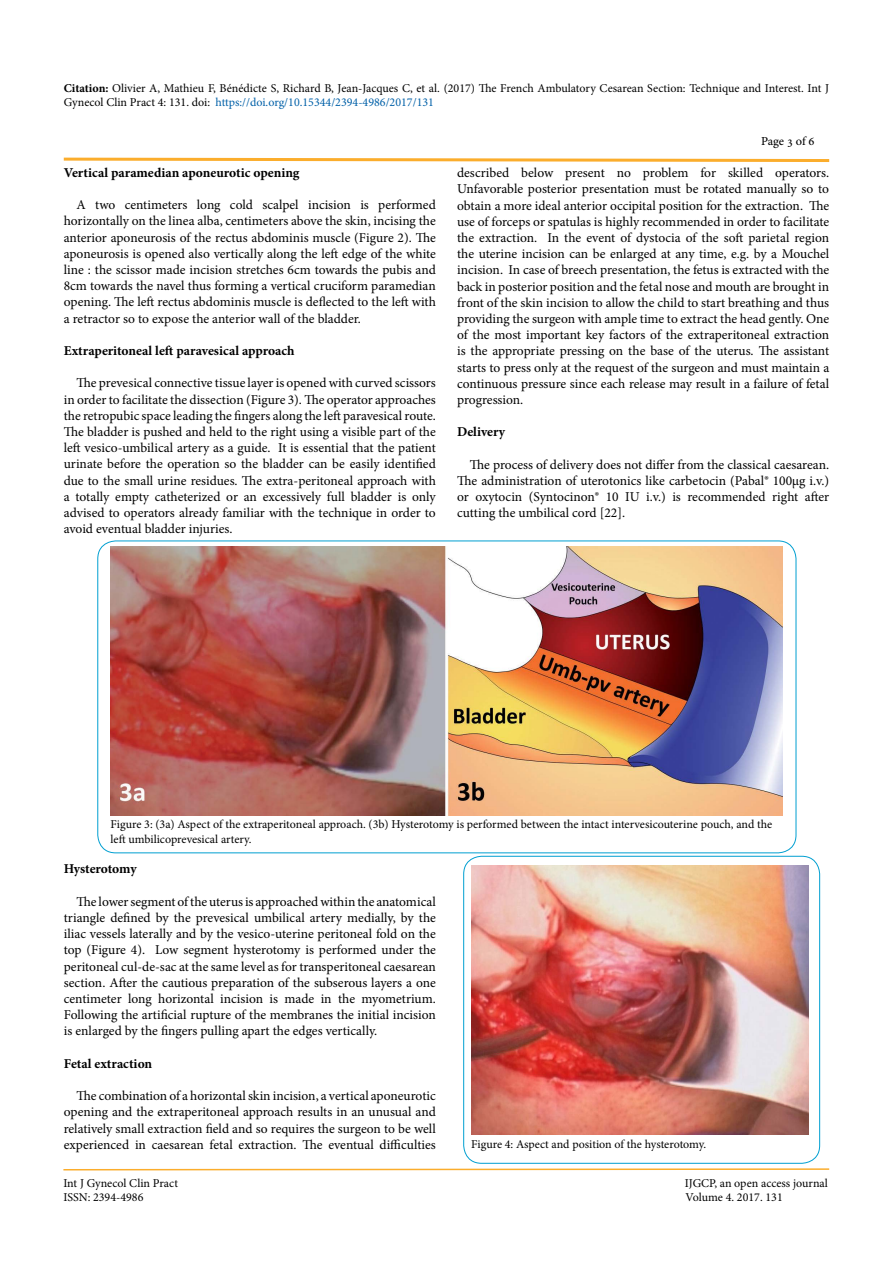
<style>
.page{position:relative;width:893px;height:1263px;background:#fff}
.page>*{position:absolute;margin:0;border:0;box-sizing:border-box;transform-origin:0 0}
.t1{font:13.5px/16.2px "Minion Pro";color:#000;text-align:justify}
.t2{font:700 13.5px "Minion Pro";color:#000}
.t3{font:12px/14.4px "Minion Pro";color:#000}
.t4{font:12px "Adobe Hebrew";letter-spacing:-.01em;color:#000}
.s1{font-weight:700}
.s2{color:#0060a8}
</style>
<div class="page">
<svg style="left:63px;top:1168px;width:767px;height:3px"></svg>
<svg style="left:63px;top:157px;width:767px;height:5px"></svg>
<img style="left:111px;top:546px;width:671px;height:269px">
<img style="left:471px;top:866px;width:338px;height:268px">
<div style="left:463px;top:856px;width:357px;height:307px;border:1px solid #009fd1;border-radius:18px"></div>
<p class="t3" style="left:64px;top:81px;width:767px"><span class="s1">Citation:</span> Olivier A, Mathieu F, Bénédicte S, Richard B, Jean-Jacques C, et al. (2017) The French Ambulatory Cesarean Section: Technique and Interest. Int J<br>Gynecol Clin Pract 4: 131. doi: <span class="s2">https://doi.org/10.15344/2394-4986/2017/131</span></p>
<p class="t4" style="left:761px;top:134px;width:55px">Page 3 of 6</p>
<p class="t1" style="left:457px;top:165px;width:374px">described below present no problem for skilled operators.<br>Unfavorable posterior presentation must be rotated manually so to obtain a more ideal anterior occipital position for the extraction. The use of forceps or spatulas is highly recommended in order to facilitate the extraction. In the event of dystocia of the soft parietal region the uterine incision can be enlarged at any time, e.g. by a Mouchel incision. In case of breech presentation, the fetus is extracted with the back in posterior position and the fetal nose and mouth are brought in front of the skin incision to allow the child to start breathing and thus providing the surgeon with ample time to extract the head gently. One of the most important key factors of the extraperitoneal extraction is the appropriate pressing on the base of the uterus. The assistant starts to press only at the request of the surgeon and must maintain a continuous pressure since each release may result in a failure of fetal progression.</p>
<p class="t2" style="left:457px;top:422px;width:50px">Delivery</p>
<p class="t1" style="left:457px;top:456px;width:374px;text-indent:13px">The process of delivery does not differ from the classical caesarean.<br>The administration of uterotonics like carbetocin (Pabal® 100µg i.v.) or oxytocin (Syntocinon® 10 IU i.v.) is recommended right after cutting the umbilical cord [22].</p>
<p class="t2" style="left:64px;top:163px;width:237px">Vertical paramedian aponeurotic opening</p>
<p class="t1" style="left:64px;top:197px;width:374px;text-indent:13px">A two centimeters long cold scalpel incision is performed horizontally on the linea alba, centimeters above the skin, incising the anterior aponeurosis of the rectus abdominis muscle (Figure 2). The aponeurosis is opened also vertically along the left edge of the white line : the scissor made incision stretches 6cm towards the pubis and 8cm towards the navel thus forming a vertical cruciform paramedian opening. The left rectus abdominis muscle is deflected to the left with a retractor so to expose the anterior wall of the bladder.</p>
<p class="t2" style="left:64px;top:341px;width:232px">Extraperitoneal left paravesical approach</p>
<p class="t1" style="left:64px;top:375px;width:374px;text-indent:13px">The prevesical connective tissue layer is opened with curved scissors in order to facilitate the dissection (Figure 3). The operator approaches the retropubic space leading the fingers along the left paravesical route.<br>The bladder is pushed and held to the right using a visible part of the left vesico-umbilical artery as a guide. It is essential that the patient urinate before the operation so the bladder can be easily identified due to the small urine residues. The extra-peritoneal approach with a totally empty catheterized or an excessively full bladder is only advised to operators already familiar with the technique in order to avoid eventual bladder injuries.</p>
<p class="t3" style="left:111px;top:817px;width:663px">Figure 3: (3a) Aspect of the extraperitoneal approach. (3b) Hysterotomy is performed between the intact intervesicouterine pouch, and the left umbilicoprevesical artery.</p>
<p class="t2" style="left:64px;top:859px;width:74px">Hysterotomy</p>
<p class="t1" style="left:64px;top:893px;width:374px;text-indent:13px">The lower segment of the uterus is approached within the anatomical triangle defined by the prevesical umbilical artery medially, by the iliac vessels laterally and by the vesico-uterine peritoneal fold on the top (Figure 4). Low segment hysterotomy is performed under the peritoneal cul-de-sac at the same level as for transperitoneal caesarean section. After the cautious preparation of the subserous layers a one centimeter long horizontal incision is made in the myometrium.<br>Following the artificial rupture of the membranes the initial incision is enlarged by the fingers pulling apart the edges vertically.</p>
<p class="t2" style="left:64px;top:1054px;width:90px">Fetal extraction</p>
<p class="t1" style="left:64px;top:1088px;width:374px;text-indent:13px">The combination of a horizontal skin incision, a vertical aponeurotic opening and the extraperitoneal approach results in an unusual and relatively small extraction field and so requires the surgeon to be well experienced in caesarean fetal extraction. The eventual difficulties</p>
<p class="t3" style="left:471px;top:1136px;width:236px">Figure 4: Aspect and position of the hysterotomy.</p>
<p class="t3" style="left:63px;top:1176px;width:116px">Int J Gynecol Clin Pract</p>
<p class="t3" style="left:685px;top:1176px;width:145px">IJGCP, an open access journal</p>
<p class="t3" style="left:63px;top:1190px;width:82px">ISSN: 2394-4986</p>
<p class="t3" style="left:686px;top:1190px;width:99px">Volume 4. 2017. 131</p>
</div>
